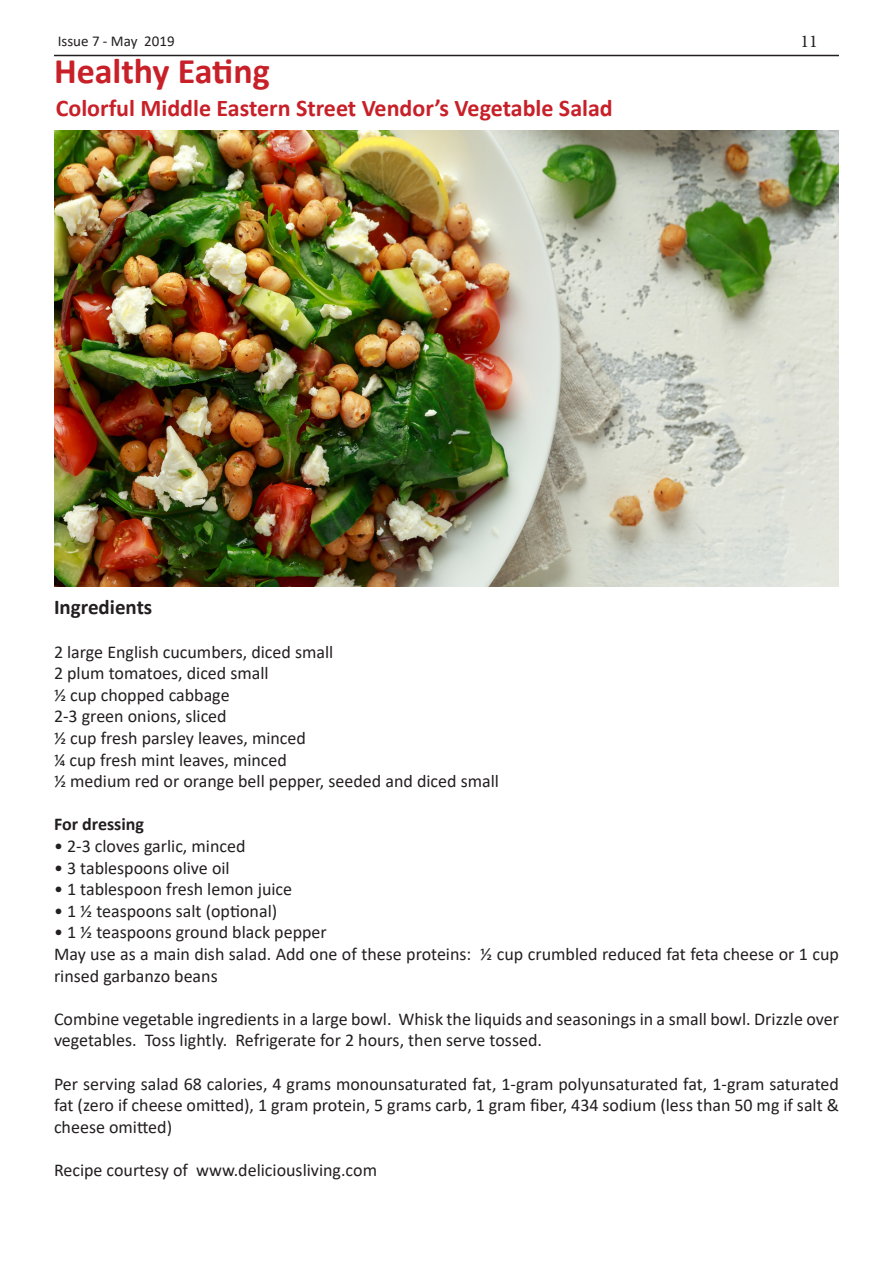
<style>
.page{position:relative;width:893px;height:1263px;background:#fff}
.page>*{position:absolute;margin:0;border:0;box-sizing:border-box;transform-origin:0 0}
.t1{font:700 36px "Calibri";color:#c82028}
.t2{font:700 24px "Calibri";color:#c82028}
.t3{font:700 21px "Calibri";color:#231f20}
.t4{font:18px/21.6px "Calibri";color:#231f20}
.t5{font:700 18px "Calibri";color:#231f20}
.t6{font:18px "Minion Pro";color:#231f20}
.t7{font:15px "Calibri";color:#231f20}
</style>
<div class="page">
<hr style="left:54px;top:55px;width:785px;height:1px;background:#231f20">
<img style="left:54px;top:130px;width:785px;height:456px">
<p class="t7" style="left:58px;top:30px;width:118px">Issue 7 - May 2019</p>
<p class="t6" style="left:801px;top:29px;width:19px">11</p>
<p class="t1" style="left:54px;top:45px;width:217px">Healthy Eating</p>
<p class="t2" style="left:56px;top:91px;width:559px">Colorful Middle Eastern Street Vendor’s Vegetable Salad</p>
<p class="t3" style="left:54px;top:592px;width:100px">Ingredients</p>
<p class="t4" style="left:54px;top:640px;width:281px">2 large English cucumbers, diced small</p>
<p class="t4" style="left:54px;top:662px;width:216px">2 plum tomatoes, diced small</p>
<p class="t4" style="left:54px;top:683px;width:177px">½ cup chopped cabbage</p>
<p class="t4" style="left:54px;top:705px;width:174px">2-3 green onions, sliced</p>
<p class="t4" style="left:54px;top:727px;width:253px">½ cup fresh parsley leaves, minced</p>
<p class="t4" style="left:54px;top:748px;width:234px">¼ cup fresh mint leaves, minced</p>
<p class="t4" style="left:54px;top:770px;width:446px">½ medium red or orange bell pepper, seeded and diced small</p>
<p class="t5" style="left:54px;top:812px;width:92px">For dressing</p>
<p class="t4" style="left:54px;top:835px;width:193px">• 2-3 cloves garlic, minced</p>
<p class="t4" style="left:54px;top:856px;width:177px">• 3 tablespoons olive oil</p>
<p class="t4" style="left:54px;top:878px;width:240px">• 1 tablespoon fresh lemon juice</p>
<p class="t4" style="left:54px;top:899px;width:225px">• 1 ½ teaspoons salt (optional)</p>
<p class="t4" style="left:54px;top:921px;width:274px">• 1 ½ teaspoons ground black pepper</p>
<p class="t4" style="left:54px;top:943px;width:786px">May use as a main dish salad. Add one of these proteins: ½ cup crumbled reduced fat feta cheese or 1 cup rinsed garbanzo beans</p>
<p class="t4" style="left:54px;top:1007px;width:786px">Combine vegetable ingredients in a large bowl. Whisk the liquids and seasonings in a small bowl. Drizzle over vegetables. Toss lightly. Refrigerate for 2 hours, then serve tossed.</p>
<p class="t4" style="left:54px;top:1072px;width:786px;text-align:justify">Per serving salad 68 calories, 4 grams monounsaturated fat, 1-gram polyunsaturated fat, 1-gram saturated fat (zero if cheese omitted), 1 gram protein, 5 grams carb, 1 gram fiber, 434 sodium (less than 50 mg if salt &amp; cheese omitted)</p>
<p class="t4" style="left:54px;top:1159px;width:325px">Recipe courtesy of www.deliciousliving.com</p>
</div>
